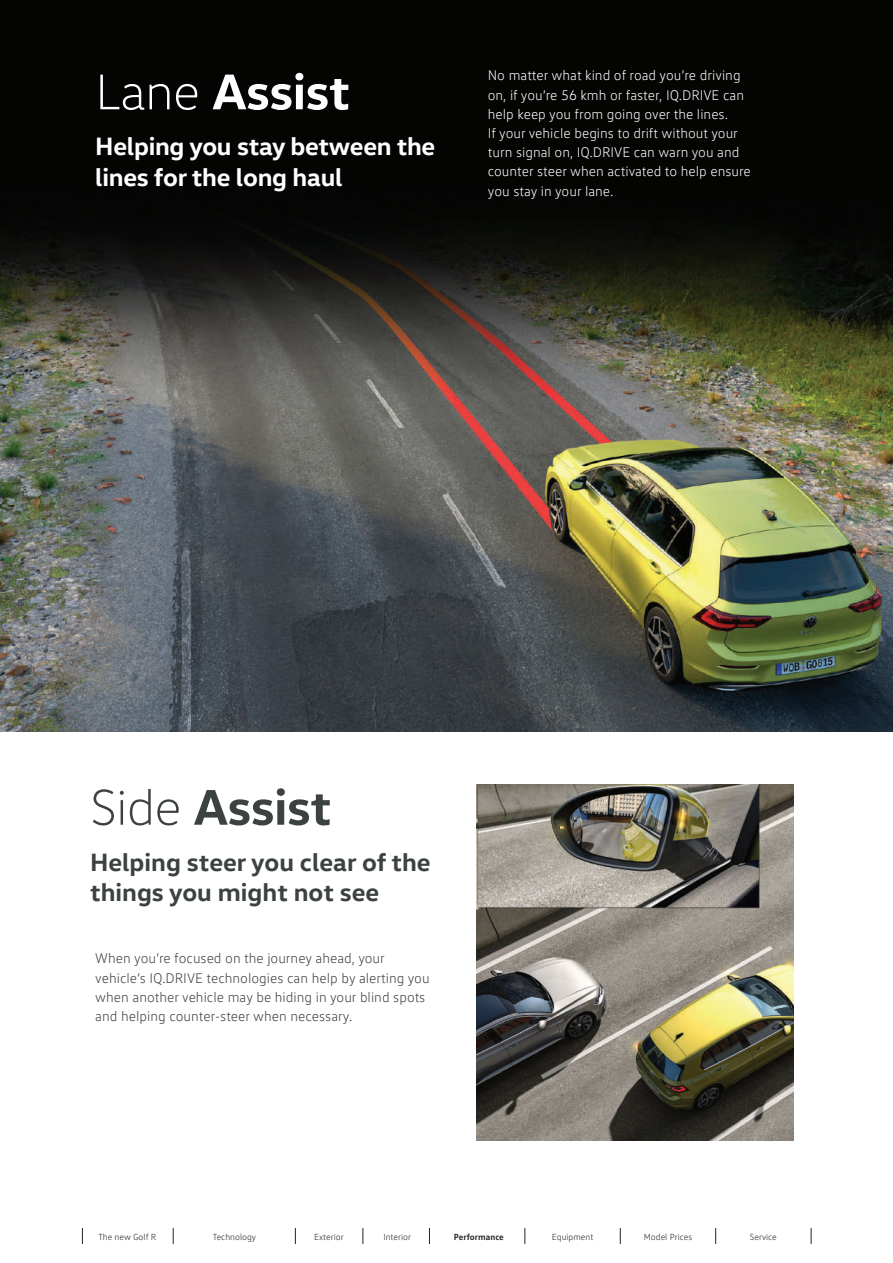
<style>
.page{position:relative;width:893px;height:1263px;background:#fff}
.page>*{position:absolute;margin:0;border:0;box-sizing:border-box;transform-origin:0 0}
.t1{font:700 51px "VW Head";letter-spacing:-.01em;color:#fff}
.t2{font:700 51px "VW Head";letter-spacing:-.01em;color:#3c4241}
.t3{font:700 25.5px/30.6px "VW Head";color:#3c4241}
.t4{font:700 25.5px/30.6px "VW Head";letter-spacing:-.01em;color:#fff}
.t5{font:300 14.25px/19.2px "VW Text";color:#fff}
.t6{font:300 14.25px/19.2px "VW Text";color:#3c4241}
.t7{font:300 9px "VW Text";color:#231f20}
.t8{font:700 9px "VW Text";color:#231f20}
.s1{font-weight:300}
</style>
<div class="page">
<img style="left:0;top:0;width:893px;height:731px">
<img style="left:477px;top:785px;width:317px;height:355px">
<svg style="left:82px;top:1228px;width:1px;height:16px"></svg>
<svg style="left:173px;top:1228px;width:1px;height:16px"></svg>
<svg style="left:295px;top:1228px;width:1px;height:16px"></svg>
<svg style="left:429px;top:1228px;width:1px;height:16px"></svg>
<svg style="left:362px;top:1228px;width:1px;height:16px"></svg>
<svg style="left:524px;top:1228px;width:1px;height:16px"></svg>
<svg style="left:620px;top:1228px;width:1px;height:16px"></svg>
<svg style="left:715px;top:1228px;width:1px;height:16px"></svg>
<svg style="left:811px;top:1228px;width:1px;height:16px"></svg>
<h1 class="t1" style="left:95px;top:58px;width:256px"><span class="s1">Lane</span> Assist</h1>
<h2 class="t4" style="left:95px;top:130px;width:341px">Helping you stay between the lines for the long haul</h2>
<p class="t5" style="left:488px;top:66px;width:265px">No matter what kind of road you’re driving on, if you’re 56 kmh or faster, IQ.DRIVE can help keep you from going over the lines.<br>If your vehicle begins to drift without your turn signal on, IQ.DRIVE can warn you and counter steer when activated to help ensure you stay in your lane.</p>
<h1 class="t2" style="left:90px;top:774px;width:243px"><span class="s1">Side</span> Assist</h1>
<h2 class="t3" style="left:90px;top:845px;width:342px">Helping steer you clear of the things you might not see</h2>
<p class="t6" style="left:95px;top:949px;width:336px">When you’re focused on the journey ahead, your vehicle’s IQ.DRIVE technologies can help by alerting you when another vehicle may be hiding in your blind spots and helping counter-steer when necessary.</p>
<p class="t7" style="left:98px;top:1231px;width:59px">The new Golf R</p>
<p class="t7" style="left:213px;top:1231px;width:45px">Technology</p>
<p class="t7" style="left:314px;top:1231px;width:31px">Exterior</p>
<p class="t7" style="left:383px;top:1231px;width:29px">Interior</p>
<p class="t8" style="left:454px;top:1230px;width:51px">Performance</p>
<p class="t7" style="left:552px;top:1231px;width:43px">Equipment</p>
<p class="t7" style="left:644px;top:1231px;width:50px">Model Prices</p>
<p class="t7" style="left:750px;top:1231px;width:29px">Service</p>
</div>
